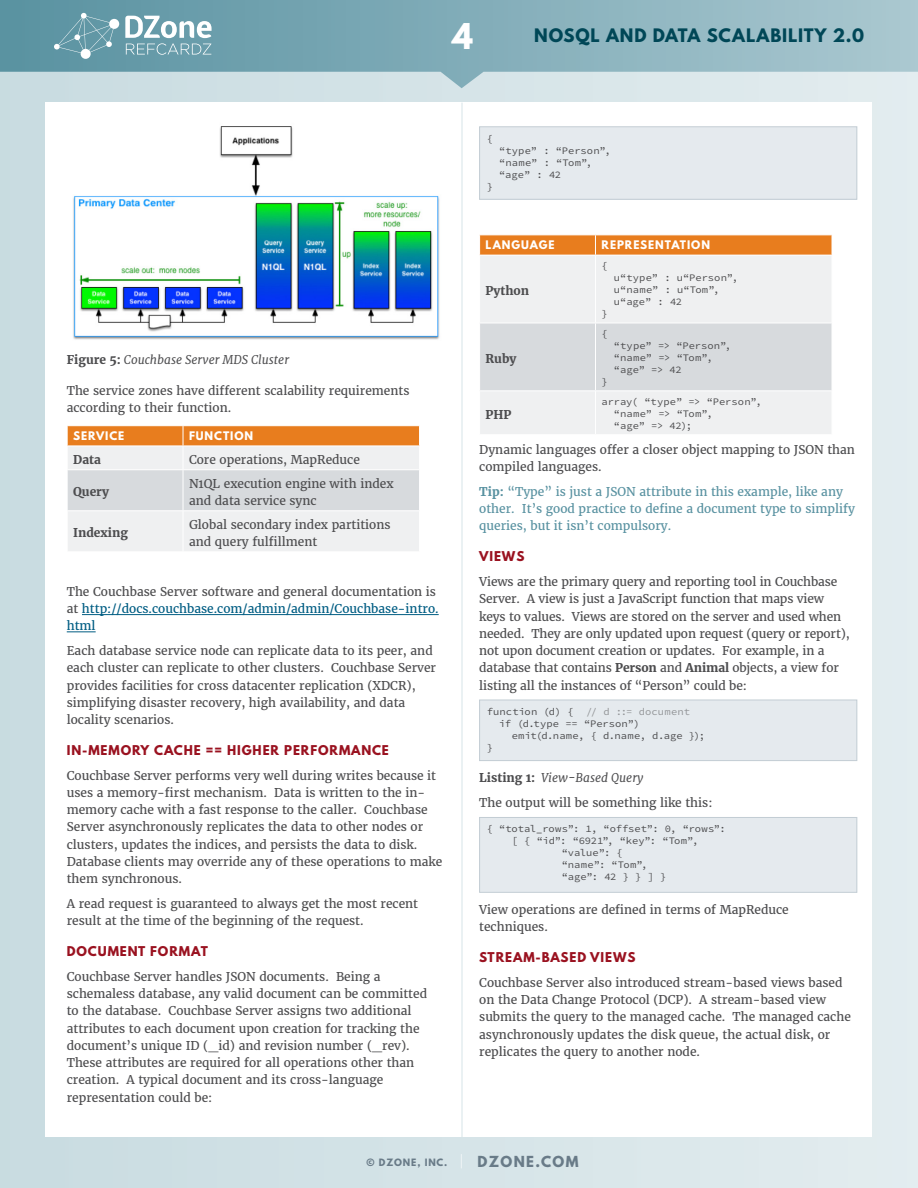
<style>
.page{position:relative;width:918px;height:1188px;background:#fff}
.page>*{position:absolute;margin:0;border:0;box-sizing:border-box;transform-origin:0 0}
.t1{font:700 31.5px "League Spartan";color:#fff}
.t2{font:700 16.5px "League Spartan";letter-spacing:.055em;color:#004757}
.t3{font:700 13.5px "League Spartan";letter-spacing:.1em;color:#697b88}
.t4{font:12px/17.2px "Merriweather";color:#4d4d4f}
.t5{font:12px/17.2px "Merriweather";color:#5992a1}
.t6{font:12px/17.2px "Merriweather";color:#005d83}
.t7{font:700 12px "League Spartan";letter-spacing:.075em;color:#9a1220}
.t8{font:italic 12px "Merriweather";color:#4d4d4f}
.t9{font:700 12px "Merriweather";color:#4d4d4f}
.t10{font:700 10.5px "League Spartan";letter-spacing:.09em;color:#fff}
.t11{font:10.05px/12px "Source Code Pro";letter-spacing:.005em;color:#4d4d4f;scale:1.05 1}
.t12{font:10.05px "Source Code Pro";letter-spacing:-.015em;color:#4d4d4f;scale:1.05 1}
.t13{font:700 9px "League Spartan";letter-spacing:.1em;color:#697b88}
.s1{font-weight:700;font-style:normal}
.s2{color:#4d4d4f}
.s3{font-weight:700}
.s4{color:#939598}
.s5{font-family:"Proxima Nova";font-weight:400;font-size:20.25px;color:#fff}
</style>
<div class="page">
<div style="left:0;top:0;width:918px;height:1188px;background:linear-gradient(to right,#c9dce1,#e4edf0)"></div>
<div style="left:46px;top:103px;width:826px;height:1034px;background:#fff"></div>
<svg style="left:0;top:0;width:918px;height:88px;background:#93b8c2"></svg>
<svg style="left:125px;top:16px;width:87px;height:39px"></svg>
<div style="left:81px;top:49px;width:10px;height:10px;background:#fff;border-radius:50%"></div>
<div style="left:109px;top:19px;width:10px;height:10px;background:#fff;border-radius:50%"></div>
<svg style="left:54px;top:13px;width:60px;height:40px;background:#73a3af"></svg>
<hr style="left:461px;top:103px;width:2px;height:1034px;background:#e4edf0">
<hr style="left:82px;top:614px;width:357px;height:1px;background:#005d83">
<svg style="left:67px;top:631px;width:29px;height:1px"></svg>
<img style="left:73px;top:126px;width:367px;height:214px">
<svg style="left:67px;top:426px;width:353px;height:125px"></svg>
<hr style="left:183px;top:446px;width:237px;height:1px;background:#fff">
<div style="left:480px;top:127px;width:377px;height:72px;background:#e5eaee"></div>
<div style="left:479px;top:126px;width:378px;height:74px;border:1px solid #c3cdd4"></div>
<div style="left:480px;top:256px;width:351px;height:178px;background:#eff0f1"></div>
<div style="left:480px;top:324px;width:352px;height:66px;background:#d7dadd"></div>
<hr style="left:595px;top:255px;width:1px;height:68px;background:#fff">
<hr style="left:479px;top:323px;width:116px;height:1px;background:#fff">
<hr style="left:595px;top:323px;width:237px;height:1px;background:#fff">
<hr style="left:595px;top:323px;width:1px;height:67px;background:#fff">
<hr style="left:479px;top:390px;width:116px;height:1px;background:#fff">
<hr style="left:595px;top:390px;width:237px;height:1px;background:#fff">
<hr style="left:595px;top:391px;width:1px;height:43px;background:#fff">
<svg style="left:479px;top:235px;width:353px;height:20px;background:#e98227"></svg>
<div style="left:480px;top:700px;width:377px;height:61px;background:#e5eaee"></div>
<div style="left:479px;top:700px;width:378px;height:61px;border:1px solid #c3cdd4"></div>
<div style="left:480px;top:817px;width:377px;height:75px;background:#e5eaee"></div>
<div style="left:479px;top:817px;width:378px;height:76px;border:1px solid #c3cdd4"></div>
<h1 class="t1" style="left:452px;top:12px;width:22px">4</h1>
<h2 class="t2" style="left:534px;top:22px;width:247px">NOSQL AND DATA SCALABILITY</h2>
<h2 class="t2" style="left:833px;top:22px;width:33px">2.0</h2>
<p class="t8" style="left:67px;top:352px;width:224px"><span class="s1">Figure 5:</span> Couchbase Server MDS Cluster</p>
<p class="t4" style="left:67px;top:382px;width:344px">The service zones have different scalability requirements according to their function.</p>
<p class="t10" style="left:73px;top:427px;width:53px">SERVICE</p>
<p class="t10" style="left:189px;top:427px;width:66px">FUNCTION</p>
<p class="t9" style="left:73px;top:452px;width:29px">Data</p>
<p class="t4" style="left:189px;top:451px;width:172px">Core operations, MapReduce</p>
<p class="t9" style="left:73px;top:484px;width:37px">Query</p>
<p class="t4" style="left:189px;top:475px;width:206px">N1QL execution engine with index and data service sync</p>
<p class="t9" style="left:73px;top:525px;width:56px">Indexing</p>
<p class="t4" style="left:189px;top:516px;width:203px">Global secondary index partitions and query fulfillment</p>
<p class="t6" style="left:67px;top:583px;width:373px"><span class="s2">The Couchbase Server software and general documentation is at</span> http://docs.couchbase.com/admin/admin/Couchbase-intro. html</p>
<p class="t4" style="left:67px;top:642px;width:371px">Each database service node can replicate data to its peer, and each cluster can replicate to other clusters. Couchbase Server provides facilities for cross datacenter replication (XDCR), simplifying disaster recovery, high availability, and data locality scenarios.</p>
<p class="t7" style="left:67px;top:741px;width:170px">IN-MEMORY CACHE == HIG</p>
<p class="t7" style="left:253px;top:741px;width:138px">HER PERFORMANCE</p>
<p class="t4" style="left:67px;top:767px;width:377px">Couchbase Server performs very well during writes because it uses a memory-first mechanism. Data is written to the in&shy;memory cache with a fast response to the caller. Couchbase Server asynchronously replicates the data to other nodes or clusters, updates the indices, and persists the data to disk.<br>Database clients may override any of these operations to make them synchronous.</p>
<p class="t4" style="left:67px;top:895px;width:353px">A read request is guaranteed to always get the most recent result at the time of the beginning of the request.</p>
<p class="t7" style="left:67px;top:942px;width:140px">DOCUMENT FORMAT</p>
<p class="t4" style="left:67px;top:968px;width:362px">Couchbase Server handles JSON documents. Being a schemaless database, any valid document can be committed to the database. Couchbase Server assigns two additional attributes to each document upon creation for tracking the document’s unique ID (_id) and revision number (_rev).<br>These attributes are required for all operations other than creation. A typical document and its cross-language representation could be:</p>
<p class="t11" style="left:487px;top:133px;width:7px">{</p>
<p class="t11" style="left:487px;top:181px;width:7px">}</p>
<p class="t11" style="left:499px;top:145px;width:108px">“type” : “Person”, “name” : “Tom”, “age” : 42</p>
<p class="t10" style="left:486px;top:236px;width:70px">LANGUAGE</p>
<p class="t10" style="left:601px;top:236px;width:110px">REPRESENTATION</p>
<p class="t9" style="left:486px;top:283px;width:45px">Python</p>
<p class="t11" style="left:601px;top:260px;width:8px">{</p>
<p class="t11" style="left:614px;top:272px;width:120px">u“type” : u“Person”, u“name” : u“Tom”, u“age” : 42</p>
<p class="t11" style="left:601px;top:308px;width:8px">}</p>
<p class="t9" style="left:486px;top:351px;width:32px">Ruby</p>
<p class="t11" style="left:601px;top:328px;width:8px">{</p>
<p class="t11" style="left:601px;top:376px;width:8px">}</p>
<p class="t11" style="left:614px;top:340px;width:113px">“type” =&gt; “Person”, “name” =&gt; “Tom”, “age” =&gt; 42</p>
<p class="t11" style="left:614px;top:396px;width:142px;text-indent:-12px">array( “type” =&gt; “Person”, “name” =&gt; “Tom”,<br>“age” =&gt; 42);</p>
<p class="t4" style="left:479px;top:441px;width:377px">Dynamic languages offer a closer object mapping to JSON than compiled languages.</p>
<p class="t5" style="left:479px;top:483px;width:377px"><span class="s3">Tip:</span> “Type” is just a JSON attribute in this example, like any other. It’s good practice to define a document type to simplify queries, but it isn’t compulsory.</p>
<p class="t7" style="left:479px;top:547px;width:35px">VIEWS</p>
<p class="t4" style="left:479px;top:573px;width:372px">Views are the primary query and reporting tool in Couchbase Server. A view is just a JavaScript function that maps view keys to values. Views are stored on the server and used when needed. They are only updated upon request (query or report), not upon document creation or updates. For example, in a database that contains <span class="s3">Person</span> and <span class="s3">Animal</span> objects, a view for listing all the instances of “Person” could be:</p>
<p class="t9" style="left:486px;top:407px;width:28px">PHP</p>
<p class="t11" style="left:499px;top:706px;width:183px;text-indent:-12px">function (d) { <span class="s4">// d ::= document </span>if (d.type == “Person”)</p>
<p class="t11" style="left:512px;top:730px;width:186px">emit(d.name, { d.name, d.age });</p>
<p class="t11" style="left:487px;top:742px;width:7px">}</p>
<p class="t8" style="left:479px;top:770px;width:166px"><span class="s1">Listing 1:</span> View-Based Query</p>
<p class="t4" style="left:479px;top:794px;width:235px">The output will be something like this:</p>
<p class="t11" style="left:487px;top:823px;width:229px">{ “total_rows”: 1, “offset”: 0, “rows”:</p>
<p class="t12" style="left:512px;top:834px;width:179px">[ { “id”: “6921”, “key”: “Tom”,</p>
<p class="t11" style="left:562px;top:847px;width:60px">“value”: {</p>
<p class="t11" style="left:562px;top:859px;width:83px">“name”: “Tom”,</p>
<p class="t11" style="left:562px;top:871px;width:101px">“age”: 42 } } ] }</p>
<p class="t4" style="left:479px;top:901px;width:311px">View operations are defined in terms of MapReduce techniques.</p>
<p class="t7" style="left:479px;top:948px;width:146px">ST REAM-BASED VIEWS</p>
<p class="t4" style="left:479px;top:974px;width:373px">Couchbase Server also introduced stream-based views based on the Data Change Protocol (DCP). A stream-based view submits the query to the managed cache. The managed cache asynchronously updates the disk queue, the actual disk, or replicates the query to another node.</p>
<p class="t13" style="left:366px;top:1155px;width:82px">© DZONE, INC.</p>
<p class="t3" style="left:461px;top:1151px;width:119px"><span class="s5">|</span> DZONE.COM</p>
</div>
